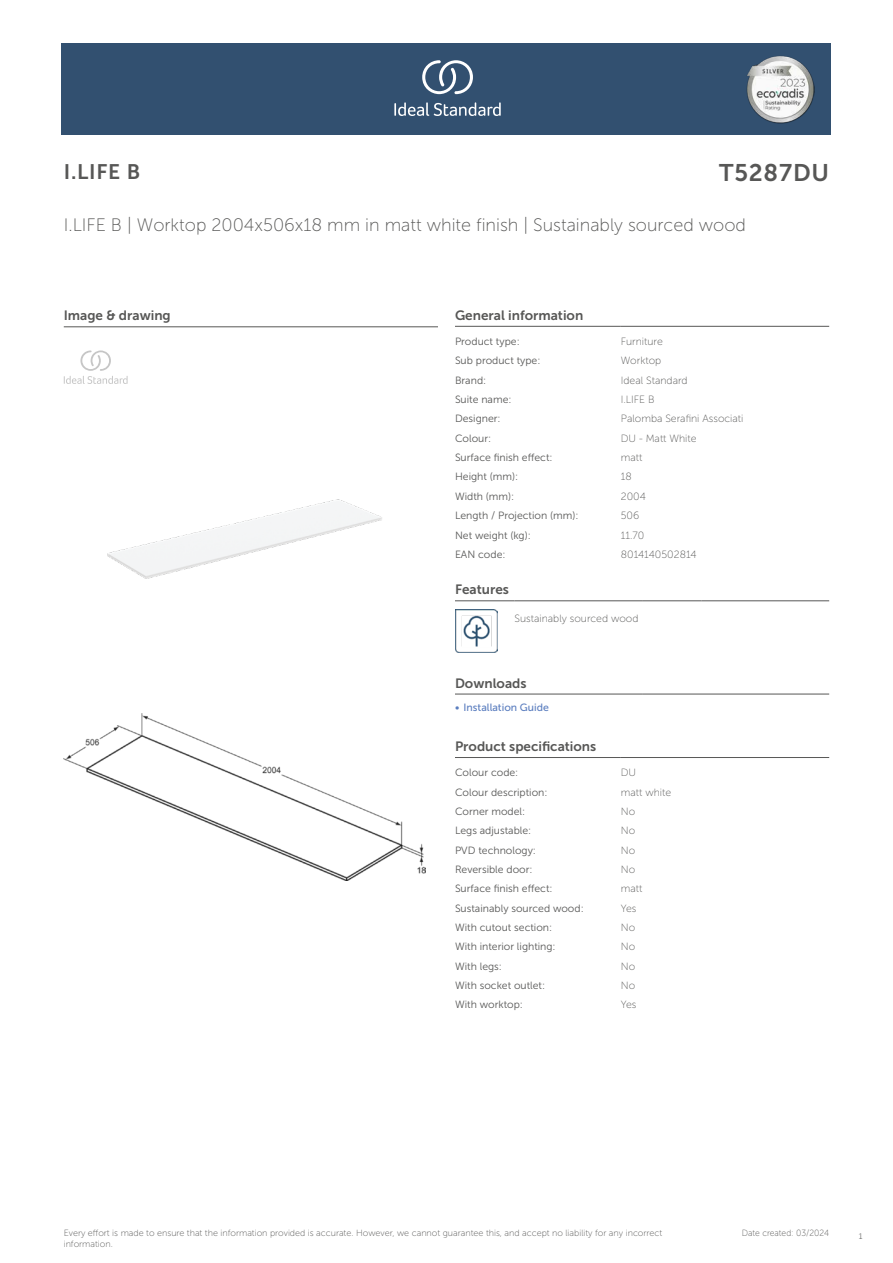
<style>
.page{position:relative;width:893px;height:1263px;background:#fff}
.page>*{position:absolute;margin:0;border:0;box-sizing:border-box;transform-origin:0 0}
.t1{font:24px "Museo Sans 700";letter-spacing:.035em;color:#575756}
.t2{font:21px "Museo Sans 700";color:#575756}
.t3{font:18px "Museo Sans 100";color:#575756}
.t4{font:13.5px "Museo Sans 700";color:#575756}
.t5{font:10.5px "Museo Sans 300";color:#575756}
.t6{font:10.5px "Museo Sans 100";color:#575756}
.t7{font:10.5px "Museo Sans 500";color:#5b7ebf}
.t8{font:9px/10.8px "Museo Sans 100";color:#575756}
.t9{font:9px "Museo Sans 100";color:#575756;scale:.95 1}
.t10{font:300 9px "Calibri";color:#575756;scale:.95 1}
</style>
<div class="page">
<div style="left:62px;top:43px;width:769px;height:91px;background:#325070"></div>
<hr style="left:455px;top:326px;width:166px;height:1px;background:#575756">
<hr style="left:621px;top:326px;width:208px;height:1px;background:#575756">
<hr style="left:455px;top:600px;width:59px;height:1px;background:#575756">
<hr style="left:514px;top:600px;width:128px;height:1px;background:#575756">
<hr style="left:642px;top:600px;width:60px;height:1px;background:#575756">
<hr style="left:702px;top:600px;width:127px;height:1px;background:#575756">
<img style="left:455px;top:609px;width:42px;height:43px">
<hr style="left:455px;top:694px;width:187px;height:1px;background:#575756">
<hr style="left:642px;top:694px;width:187px;height:1px;background:#575756">
<hr style="left:455px;top:757px;width:166px;height:1px;background:#575756">
<hr style="left:621px;top:757px;width:208px;height:1px;background:#575756">
<img style="left:64px;top:714px;width:361px;height:166px">
<hr style="left:64px;top:327px;width:374px;height:1px;background:#575756">
<svg style="left:64px;top:350px;width:64px;height:34px"></svg>
<img style="left:107px;top:499px;width:275px;height:80px">
<svg style="left:394px;top:102px;width:107px;height:14px"></svg>
<svg style="left:422px;top:60px;width:51px;height:34px"></svg>
<img style="left:746px;top:56px;width:68px;height:67px">
<h2 class="t2" style="left:64px;top:160px;width:78px">I.LIFE B</h2>
<h1 class="t1" style="left:719px;top:160px;width:112px">T5287DU</h1>
<h3 class="t3" style="left:64px;top:215px;width:684px">I.LIFE B | Worktop 2004x506x18 mm in matt white finish | Sustainably sourced wood</h3>
<p class="t4" style="left:64px;top:308px;width:108px">Image &amp; drawing</p>
<p class="t4" style="left:455px;top:308px;width:130px">General information</p>
<p class="t5" style="left:455px;top:336px;width:66px">Product type:</p>
<p class="t6" style="left:621px;top:336px;width:44px">Furniture</p>
<p class="t5" style="left:455px;top:355px;width:87px">Sub product type:</p>
<p class="t6" style="left:621px;top:355px;width:42px">Worktop</p>
<p class="t5" style="left:455px;top:374px;width:33px">Brand:</p>
<p class="t6" style="left:621px;top:374px;width:68px">Ideal Standard</p>
<p class="t5" style="left:455px;top:394px;width:58px">Suite name:</p>
<p class="t6" style="left:621px;top:394px;width:35px">I.LIFE B</p>
<p class="t5" style="left:455px;top:413px;width:47px">Designer:</p>
<p class="t6" style="left:621px;top:413px;width:124px">Palomba Serafini Associati</p>
<p class="t5" style="left:455px;top:432px;width:38px">Colour:</p>
<p class="t6" style="left:621px;top:433px;width:77px">DU - Matt White</p>
<p class="t5" style="left:455px;top:452px;width:99px">Surface finish effect:</p>
<p class="t6" style="left:621px;top:452px;width:23px">matt</p>
<p class="t5" style="left:455px;top:471px;width:65px">Height (mm):</p>
<p class="t6" style="left:621px;top:471px;width:12px">18</p>
<p class="t5" style="left:455px;top:491px;width:61px">Width (mm):</p>
<p class="t6" style="left:621px;top:491px;width:27px">2004</p>
<p class="t5" style="left:455px;top:510px;width:125px">Length / Projection (mm):</p>
<p class="t6" style="left:621px;top:510px;width:20px">506</p>
<p class="t5" style="left:455px;top:529px;width:77px">Net weight (kg):</p>
<p class="t6" style="left:621px;top:529px;width:25px">11.70</p>
<p class="t5" style="left:455px;top:549px;width:52px">EAN code:</p>
<p class="t6" style="left:621px;top:549px;width:77px">8014140502814</p>
<p class="t4" style="left:455px;top:582px;width:55px">Features</p>
<p class="t6" style="left:514px;top:612px;width:125px">Sustainably sourced wood</p>
<p class="t4" style="left:455px;top:675px;width:73px">Downloads</p>
<p class="t7" style="left:455px;top:701px;width:95px">• Installation Guide</p>
<p class="t4" style="left:455px;top:739px;width:143px">Product specifications</p>
<p class="t5" style="left:455px;top:767px;width:65px">Colour code:</p>
<p class="t6" style="left:621px;top:767px;width:17px">DU</p>
<p class="t5" style="left:455px;top:786px;width:94px">Colour description:</p>
<p class="t6" style="left:621px;top:786px;width:52px">matt white</p>
<p class="t5" style="left:455px;top:806px;width:72px">Corner model:</p>
<p class="t6" style="left:621px;top:806px;width:16px">No</p>
<p class="t5" style="left:455px;top:825px;width:78px">Legs adjustable:</p>
<p class="t6" style="left:621px;top:825px;width:16px">No</p>
<p class="t5" style="left:455px;top:844px;width:82px">PVD technology:</p>
<p class="t6" style="left:621px;top:844px;width:16px">No</p>
<p class="t5" style="left:455px;top:864px;width:79px">Reversible door:</p>
<p class="t6" style="left:621px;top:864px;width:16px">No</p>
<p class="t5" style="left:455px;top:883px;width:99px">Surface finish effect:</p>
<p class="t6" style="left:621px;top:883px;width:23px">matt</p>
<p class="t5" style="left:455px;top:902px;width:130px">Sustainably sourced wood:</p>
<p class="t6" style="left:621px;top:902px;width:17px">Yes</p>
<p class="t5" style="left:455px;top:922px;width:99px">With cutout section:</p>
<p class="t6" style="left:621px;top:922px;width:16px">No</p>
<p class="t5" style="left:455px;top:941px;width:102px">With interior lighting:</p>
<p class="t6" style="left:621px;top:941px;width:16px">No</p>
<p class="t5" style="left:455px;top:960px;width:48px">With legs:</p>
<p class="t6" style="left:621px;top:960px;width:16px">No</p>
<p class="t5" style="left:455px;top:980px;width:92px">With socket outlet:</p>
<p class="t6" style="left:621px;top:980px;width:16px">No</p>
<p class="t5" style="left:455px;top:999px;width:69px">With worktop:</p>
<p class="t6" style="left:621px;top:999px;width:17px">Yes</p>
<p class="t8" style="left:64px;top:1227px;width:600px">Every effort is made to ensure that the information provided is accurate. However, we cannot guarantee this, and accept no liability for any incorrect information.</p>
<p class="t9" style="left:742px;top:1228px;width:93px">Date created: 03/2024</p>
<p class="t10" style="left:858px;top:1230px;width:6px">1</p>
</div>
